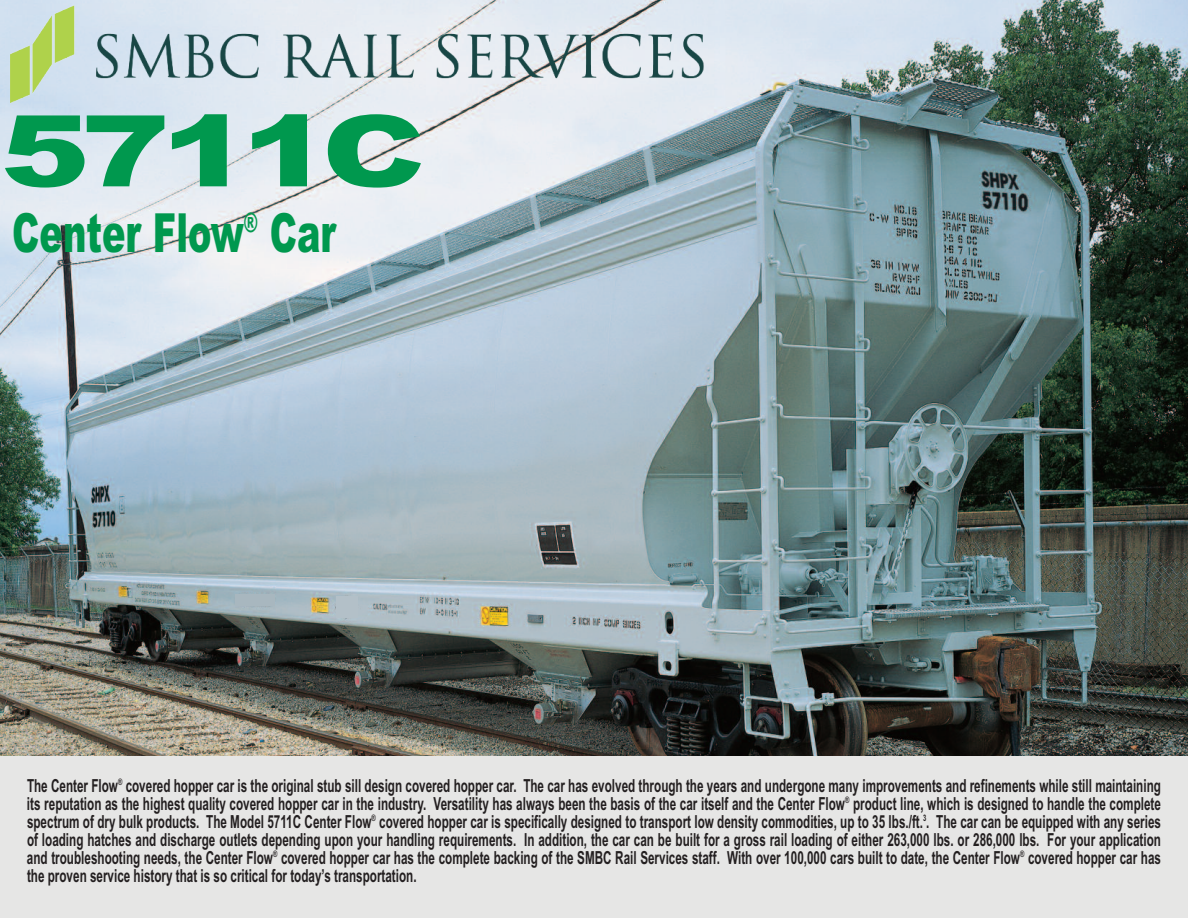
<style>
.page{position:relative;width:1188px;height:918px;background:#fff}
.page>*{position:absolute;margin:0;border:0;box-sizing:border-box;transform-origin:0 0}
.t1{font:900 99px "Arial";letter-spacing:-.065em;color:#00984e;scale:1.35 1}
.t2{font:900 54px "Arial";color:#00984e;scale:.65 1}
.t3{font:700 18px/18px "Arial";color:#231f20;text-align:justify;scale:.65 1}
</style>
<div class="page">
<img style="left:0;top:0;width:1188px;height:756px">
<div style="left:336px;top:596px;width:22px;height:22px;background:#b3c0c8"></div>
<div style="left:235px;top:594px;width:39px;height:11px;background:#a8b7bf"></div>
<div style="left:0;top:756px;width:1188px;height:162px;background:#e6e6e5"></div>
<img style="left:5px;top:3px;width:710px;height:102px">
<h1 class="t1" style="left:1px;top:94px;width:316px">5711C</h1>
<h2 class="t2" style="left:12px;top:201px;width:500px">Center Flow<sup>®</sup> Car</h2>
<p class="t3" style="left:27px;top:776px;width:1746px">The Center Flow<sup>®</sup> covered hopper car is the original stub sill design covered hopper car. The car has evolved through the years and undergone many improvements and refinements while still maintaining its reputation as the highest quality covered hopper car in the industry. Versatility has always been the basis of the car itself and the Center Flow<sup>®</sup> product line, which is designed to handle the complete spectrum of dry bulk products. The Model 5711C Center Flow<sup>®</sup> covered hopper car is specifically designed to transport low density commodities, up to 35 lbs./ft.<sup>3</sup>. The car can be equipped with any series of loading hatches and discharge outlets depending upon your handling requirements. In addition, the car can be built for a gross rail loading of either 263,000 lbs. or 286,000 lbs. For your application and troubleshooting needs, the Center Flow<sup>®</sup> covered hopper car has the complete backing of the SMBC Rail Services staff. With over 100,000 cars built to date, the Center Flow<sup>®</sup> covered hopper car has the proven service history that is so critical for today’s transportation.</p>
</div>
